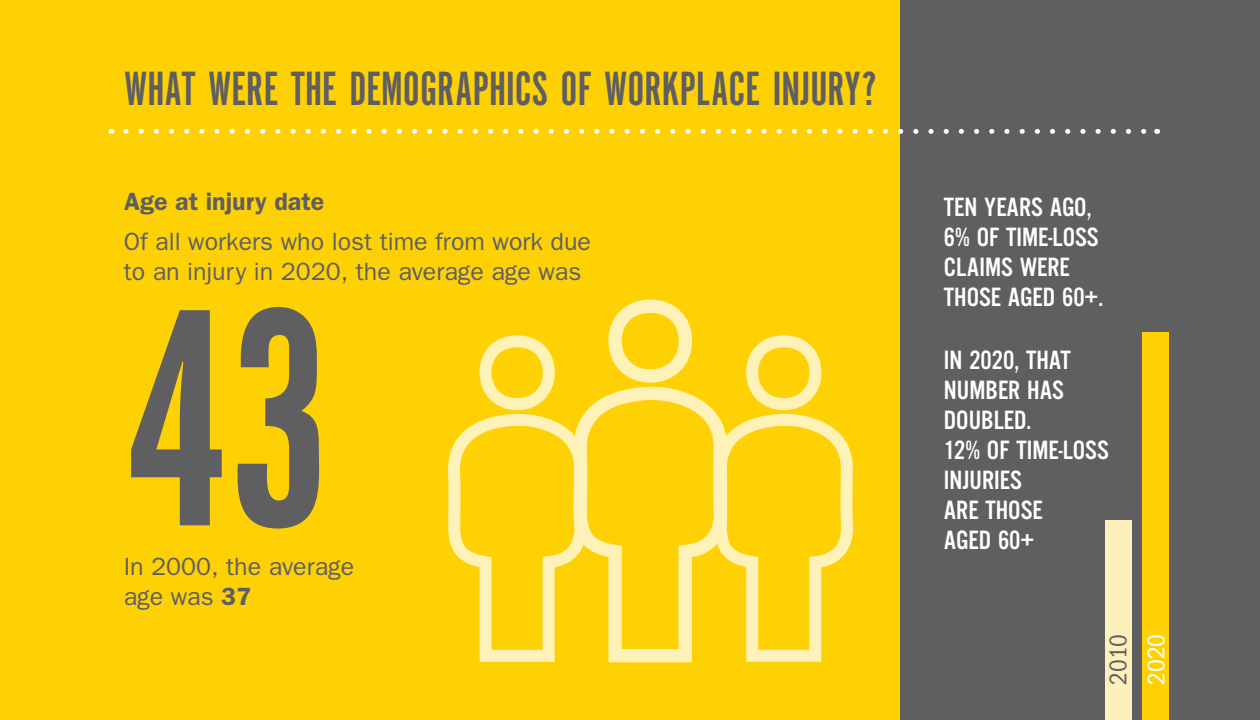
<style>
.page{position:relative;width:1260px;height:720px;background:#fff}
.page>*{position:absolute;margin:0;border:0;box-sizing:border-box;transform-origin:0 0}
.text{font:322.5px "Alternate Gothic EF No One";color:#5f5f62}
.text_info{font:50px "Alternate Gothic EF No One";color:#5f5f62}
.text_info-2{font:27.5px/30px "Alternate Gothic EF No Three";color:#fff}
.text-2{font:25px/30px "Franklin Gothic";color:#5f5f62}
.text-3{font:600 25px "Franklin Gothic";color:#5f5f62}
.text_info-3{font:condensed 25px "Franklin Gothic";color:#5f5f62}
.text_info-4{font:condensed 25px "Franklin Gothic";color:#fff}
.s1{font-weight:600}
</style>
<div class="page">
<div style="left:828px;top:0;width:432px;height:720px;background:#5f5f62"></div>
<div style="left:0;top:0;width:900px;height:720px;background:#fed105"></div>
<svg style="left:126px;top:129px;width:1021px;height:5px"></svg>
<svg style="left:448px;top:335px;width:405px;height:327px"></svg>
<svg style="left:567px;top:300px;width:168px;height:362px"></svg>
<div style="left:1105px;top:521px;width:27px;height:199px;background:#fef0bc"></div>
<div style="left:1142px;top:333px;width:27px;height:387px;background:#fed105"></div>
<p class="text_info" style="left:124px;top:63px;width:755px">WHAT WERE THE DEMOGRAPHICS OF WORKPLACE INJURY?</p>
<p class="text-3" style="left:124px;top:187px;width:202px">Age at injury date</p>
<p class="text_info-2" style="left:944px;top:192px;width:161px">TEN YEARS AGO,<br>6% OF TIME-LOSS<br>CLAIMS WERE<br>THOSE AGED 60+.</p>
<p class="text-2" style="left:124px;top:226px;width:469px">Of all workers who lost time from work due to an injury in 2020, the average age was</p>
<p class="text" style="left:124px;top:257px;width:212px">43</p>
<p class="text-2" style="left:124px;top:551px;width:232px">In 2000, the average age was <span class="s1">37</span></p>
<p class="text_info-2" style="left:944px;top:346px;width:166px">IN 2020, THAT<br>NUMBER HAS<br>DOUBLED.<br>12% OF TIME-LOSS<br>INJURIES<br>ARE THOSE<br>AGED 60+</p>
<p class="text_info-3" style="left:1104px;top:685px;width:53px;rotate:-90deg">2010</p>
<p class="text_info-4" style="left:1142px;top:685px;width:53px;rotate:-90deg">2020</p>
</div>
